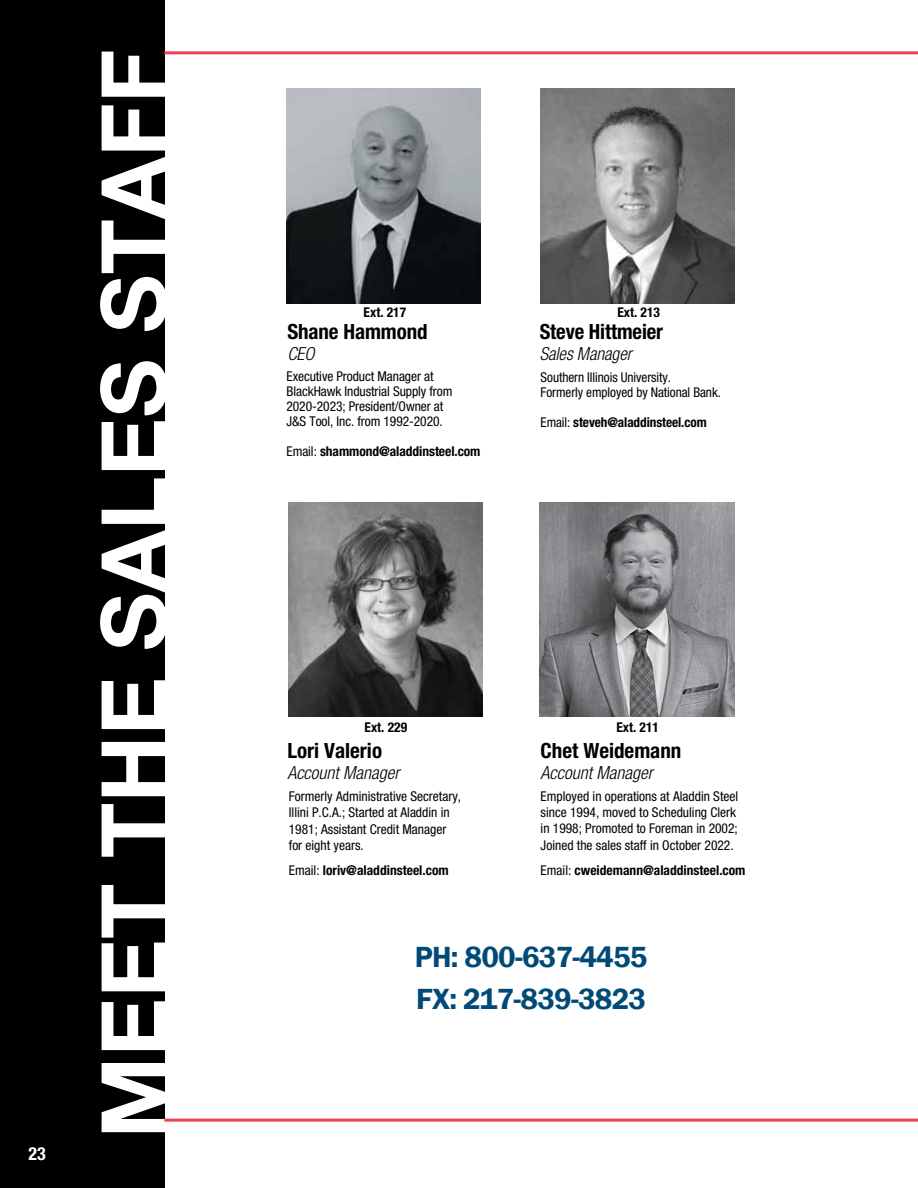
<style>
.page{position:relative;width:918px;height:1188px;background:#fff}
.page>*{position:absolute;margin:0;border:0;box-sizing:border-box;transform-origin:0 0}
.t1{font:700 90px "Helvetica Neue LT Pro";letter-spacing:.005em;color:#fff}
.t2{font:600 30px/42px "Franklin Gothic";letter-spacing:-.025em;color:#014976}
.t3{font:700 condensed 21px "Helvetica Neue LT Std";letter-spacing:-.005em;color:#000}
.t4{font:italic 300 condensed 18px "Helvetica Neue LT Pro";color:#000}
.t5{font:700 condensed 18px "Helvetica Neue LT Std";color:#fff}
.t6{font:condensed 13.5px/16.2px "Helvetica Neue LT Pro";color:#000}
.t7{font:700 condensed 13.5px "Helvetica Neue LT Std";color:#000}
.s1{font-family:"Helvetica Neue LT Pro";font-weight:400}
</style>
<div class="page">
<div style="left:0;top:0;width:164px;height:1188px;background:#000"></div>
<img style="left:287px;top:89px;width:193px;height:214px">
<img style="left:540px;top:502px;width:194px;height:215px">
<img style="left:289px;top:502px;width:193px;height:215px">
<hr style="left:164px;top:51px;width:754px;height:3px;background:#ef4056">
<hr style="left:164px;top:1119px;width:754px;height:3px;background:#ef4056">
<img style="left:540px;top:89px;width:194px;height:214px">
<h3 class="t5" style="left:28px;top:1142px;width:19px">23</h3>
<h1 class="t1" style="left:78px;top:1138px;width:1090px;rotate:-90deg">MEET THE SALES STAFF</h1>
<p class="t7" style="left:364px;top:304px;width:44px">Ext. 217</p>
<p class="t7" style="left:617px;top:304px;width:44px">Ext. 213</p>
<h3 class="t3" style="left:287px;top:319px;width:142px">Shane Hammond</h3>
<h3 class="t4" style="left:287px;top:344px;width:29px">CEO</h3>
<h3 class="t3" style="left:540px;top:319px;width:125px">Steve Hittmeier</h3>
<h3 class="t4" style="left:540px;top:344px;width:93px">Sales Manager</h3>
<p class="t6" style="left:287px;top:369px;width:168px;line-height:15px">Executive Product Manager at<br>BlackHawk Industrial Supply from<br>2020-2023; President/Owner at<br>J&amp;S Tool, Inc. from 1992-2020.</p>
<p class="t7" style="left:287px;top:443px;width:196px"><span class="s1">Email:</span> shammond@aladdinsteel.com</p>
<p class="t6" style="left:541px;top:370px;width:182px;line-height:15px">Southern Illinois University.<br>Formerly employed by National Bank.</p>
<p class="t7" style="left:541px;top:414px;width:168px"><span class="s1">Email:</span> steveh@aladdinsteel.com</p>
<p class="t7" style="left:365px;top:719px;width:44px">Ext. 229</p>
<p class="t7" style="left:616px;top:719px;width:44px">Ext. 211</p>
<h3 class="t3" style="left:287px;top:738px;width:96px">Lori Valerio</h3>
<h3 class="t4" style="left:287px;top:762px;width:114px">Account Manager</h3>
<h3 class="t3" style="left:541px;top:738px;width:142px">Chet Weidemann</h3>
<h3 class="t4" style="left:541px;top:762px;width:114px">Account Manager</h3>
<p class="t6" style="left:289px;top:788px;width:174px">Formerly Administrative Secretary,<br>Illini P.C.A.; Started at Aladdin in<br>1981; Assistant Credit Manager for eight years.</p>
<p class="t7" style="left:289px;top:862px;width:161px"><span class="s1">Email:</span> loriv@aladdinsteel.com</p>
<p class="t6" style="left:541px;top:788px;width:199px">Employed in operations at Aladdin Steel since 1994, moved to Scheduling Clerk in 1998; Promoted to Foreman in 2002; Joined the sales staff in October 2022.</p>
<p class="t7" style="left:541px;top:862px;width:206px"><span class="s1">Email:</span> cweidemann@aladdinsteel.com</p>
<h2 class="t2" style="left:415px;top:936px;width:234px">PH: 800-637-4455<br>FX: 217-839-3823</h2>
</div>
